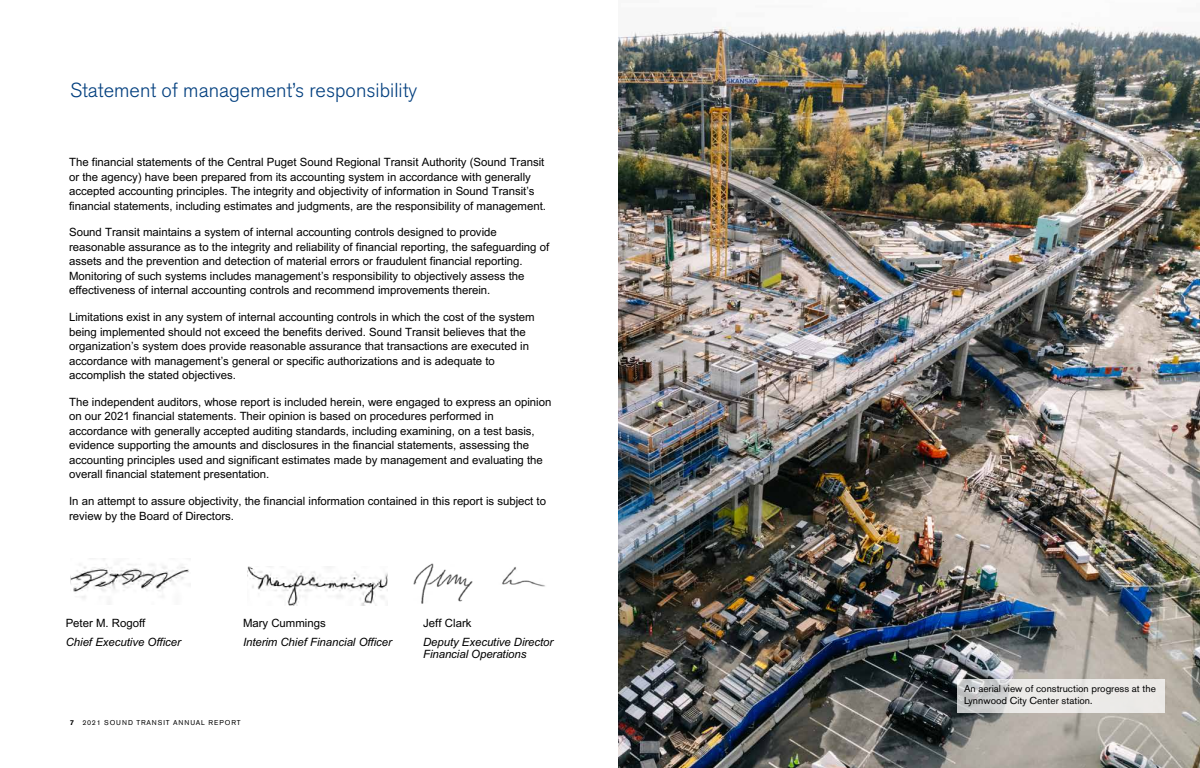
<style>
.page{position:relative;width:1200px;height:768px;background:#fff}
.page>*{position:absolute;margin:0;border:0;box-sizing:border-box;transform-origin:0 0}
.t1{font:300 20px "Akzidenz Grotesk Std";color:#003e7e}
.t2{font:11.4px/14.4px "Arial";color:#000}
.t3{font:italic 11.4px/12.4px "Arial";letter-spacing:-.005em;color:#000}
.t4{font:10px/12px "Akzidenz Grotesk Std";color:#000}
.t5{font:7px "Akzidenz Grotesk Std";letter-spacing:.135em;color:#000}
.s1{font-weight:700}
</style>
<div class="page">
<img style="left:618px;top:22px;width:582px;height:746px">
<img style="left:70px;top:559px;width:119px;height:46px">
<img style="left:248px;top:567px;width:139px;height:38px">
<img style="left:413px;top:563px;width:132px;height:41px">
<svg style="left:957px;top:679px;width:208px;height:34px;background:#e3e2e1"></svg>
<h1 class="t1" style="left:70px;top:79px;width:349px">Statement of management’s responsibility</h1>
<p class="t2" style="left:69px;top:155px;width:478px">The financial statements of the Central Puget Sound Regional Transit Authority (Sound Transit or the agency) have been prepared from its accounting system in accordance with generally accepted accounting principles. The integrity and objectivity of information in Sound Transit’s financial statements, including estimates and judgments, are the responsibility of management.</p>
<p class="t2" style="left:69px;top:225px;width:482px">Sound Transit maintains a system of internal accounting controls designed to provide reasonable assurance as to the integrity and reliability of financial reporting, the safeguarding of assets and the prevention and detection of material errors or fraudulent financial reporting.<br>Monitoring of such systems includes management’s responsibility to objectively assess the effectiveness of internal accounting controls and recommend improvements therein.</p>
<p class="t2" style="left:69px;top:310px;width:467px">Limitations exist in any system of internal accounting controls in which the cost of the system being implemented should not exceed the benefits derived. Sound Transit believes that the organization’s system does provide reasonable assurance that transactions are executed in accordance with management’s general or specific authorizations and is adequate to accomplish the stated objectives.</p>
<p class="t2" style="left:69px;top:395px;width:484px">The independent auditors, whose report is included herein, were engaged to express an opinion on our 2021 financial statements. Their opinion is based on procedures performed in accordance with generally accepted auditing standards, including examining, on a test basis, evidence supporting the amounts and disclosures in the financial statements, assessing the accounting principles used and significant estimates made by management and evaluating the overall financial statement presentation.</p>
<p class="t2" style="left:69px;top:494px;width:479px">In an attempt to assure objectivity, the financial information contained in this report is subject to review by the Board of Directors.</p>
<p class="t2" style="left:66px;top:615px;width:81px">Peter M. Rogoff</p>
<p class="t2" style="left:243px;top:615px;width:84px">Mary Cummings</p>
<p class="t2" style="left:423px;top:615px;width:50px">Jeff Clark</p>
<p class="t3" style="left:66px;top:636px;width:117px">Chief Executive Officer</p>
<p class="t3" style="left:243px;top:636px;width:151px">Interim Chief Financial Officer</p>
<p class="t3" style="left:423px;top:636px;width:132px">Deputy Executive Director<br>Financial Operations</p>
<p class="t5" style="left:70px;top:719px;width:172px"><span class="s1">7</span> 2021 SOUND TRANSIT ANNUAL REPORT</p>
<p class="t4" style="left:964px;top:682px;width:193px">An aerial view of construction progress at the<br>Lynnwood City Center station.</p>
</div>
